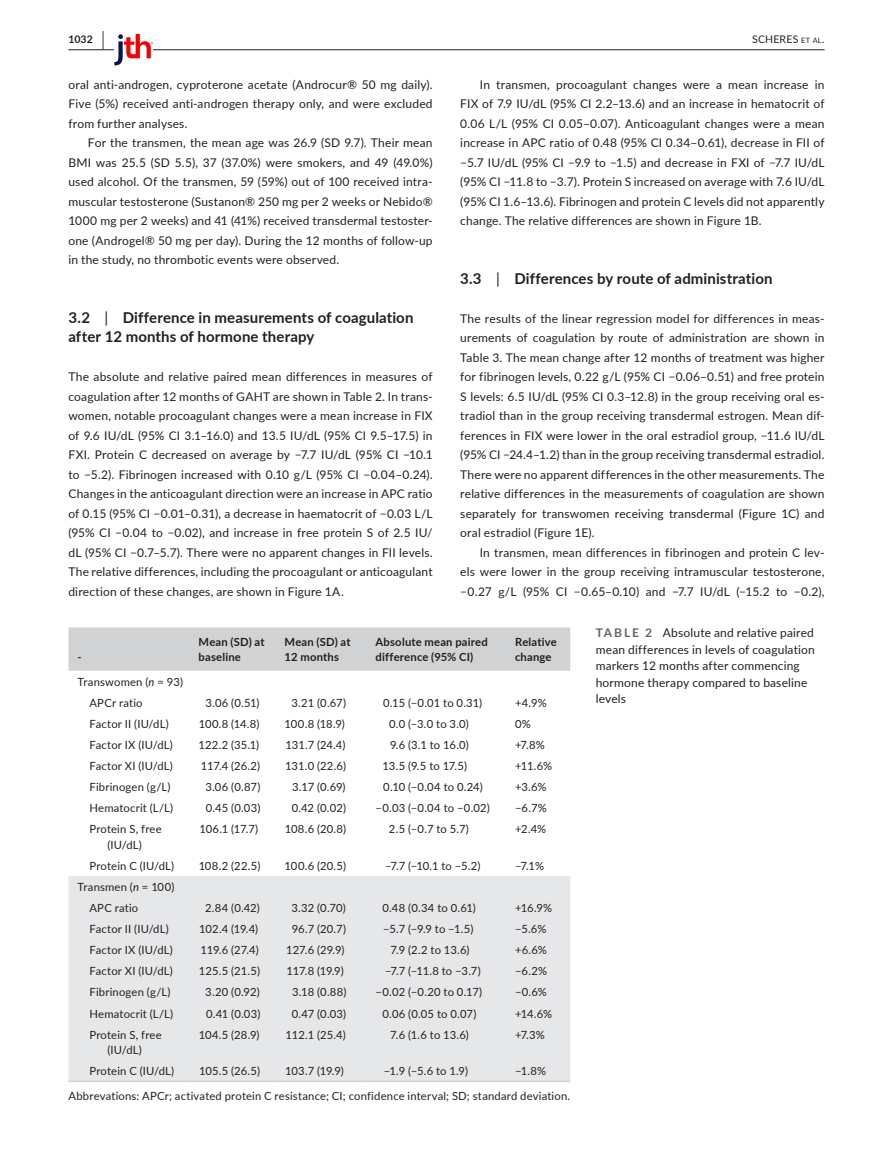
<style>
.page{position:relative;width:893px;height:1174px;background:#fff}
.page>*{position:absolute;margin:0;border:0;box-sizing:border-box;transform-origin:0 0}
.t1{font:700 15px/19.5px "Lato";letter-spacing:.005em;color:#231f20}
.t2{font:12px/19.5px "Lato";letter-spacing:.015em;color:#231f20;text-align:justify}
.t3{font:11.25px/21px "Lato";letter-spacing:.015em;color:#231f20}
.t4{font:700 11.25px/15.8px "Lato";letter-spacing:.02em;color:#231f20}
.t5{font:10.5px "Lato";letter-spacing:.02em;color:#231f20}
.t6{font:700 10.5px "Lato";color:#231f20}
.s1{font-size:19.5px}
.s2{font-size:7.35px}
.s3{font-weight:400}
.s4{font-style:italic}
.s5{font-weight:700;color:#636366}
</style>
<div class="page">
<hr style="left:68px;top:49px;width:756px;height:1px;background:#231f20">
<svg style="left:114px;top:34px;width:39px;height:31px"></svg>
<div style="left:68px;top:627px;width:502px;height:43px;background:#d1d2d4"></div>
<div style="left:68px;top:876px;width:502px;height:204px;background:#e6e7e9"></div>
<hr style="left:68px;top:1080px;width:122px;height:2px;background:#d1d2d4">
<hr style="left:190px;top:1080px;width:86px;height:2px;background:#d1d2d4">
<hr style="left:276px;top:1080px;width:90px;height:2px;background:#d1d2d4">
<hr style="left:366px;top:1080px;width:140px;height:2px;background:#d1d2d4">
<hr style="left:506px;top:1080px;width:64px;height:2px;background:#d1d2d4">
<p class="t6" style="left:68px;top:31px;width:37px">1032 <span class="s1">|</span></p>
<p class="t5" style="left:752px;top:31px;width:74px">SCHERES <span class="s2">et al</span>.</p>
<p class="t2" style="left:68px;top:74px;width:366px">oral anti-androgen, cyproterone acetate (Androcur® 50 mg daily).<br>Five (5%) received anti-androgen therapy only, and were excluded from further analyses.</p>
<p class="t2" style="left:68px;top:132px;width:366px;text-indent:20px">For the transmen, the mean age was 26.9 (SD 9.7). Their mean BMI was 25.5 (SD 5.5), 37 (37.0%) were smokers, and 49 (49.0%) used alcohol. Of the transmen, 59 (59%) out of 100 received intra&shy;muscular testosterone (Sustanon® 250 mg per 2 weeks or Nebido® 1000 mg per 2 weeks) and 41 (41%) received transdermal testoster&shy;one (Androgel® 50 mg per day). During the 12 months of follow-up in the study, no thrombotic events were observed.</p>
<p class="t2" style="left:460px;top:74px;width:366px;text-indent:20px">In transmen, procoagulant changes were a mean increase in FIX of 7.9 IU/dL (95% CI 2.2–13.6) and an increase in hematocrit of 0.06 L/L (95% CI 0.05–0.07). Anticoagulant changes were a mean increase in APC ratio of 0.48 (95% CI 0.34–0.61), decrease in FII of −5.7 IU/dL (95% CI −9.9 to −1.5) and decrease in FXI of −7.7 IU/dL (95% CI −11.8 to −3.7). Protein S increased on average with 7.6 IU/dL (95% CI 1.6–13.6). Fibrinogen and protein C levels did not apparently change. The relative differences are shown in Figure 1B.</p>
<p class="t1" style="left:68px;top:307px;width:346px">3.2 <span class="s3">|</span> Difference in measurements of coagulation after 12 months of hormone therapy</p>
<p class="t2" style="left:68px;top:366px;width:366px">The absolute and relative paired mean differences in measures of coagulation after 12 months of GAHT are shown in Table 2. In trans&shy;women, notable procoagulant changes were a mean increase in FIX of 9.6 IU/dL (95% CI 3.1–16.0) and 13.5 IU/dL (95% CI 9.5–17.5) in FXI. Protein C decreased on average by −7.7 IU/dL (95% CI −10.1 to −5.2). Fibrinogen increased with 0.10 g/L (95% CI −0.04–0.24).<br>Changes in the anticoagulant direction were an increase in APC ratio of 0.15 (95% CI −0.01–0.31), a decrease in haematocrit of −0.03 L/L (95% CI −0.04 to −0.02), and increase in free protein S of 2.5 IU/ dL (95% CI −0.7–5.7). There were no apparent changes in FII levels.<br>The relative differences, including the procoagulant or anticoagulant direction of these changes, are shown in Figure 1A.</p>
<p class="t1" style="left:460px;top:268px;width:314px">3.3 <span class="s3">|</span> Differences by route of administration</p>
<p class="t2" style="left:460px;top:308px;width:366px">The results of the linear regression model for differences in meas&shy;urements of coagulation by route of administration are shown in Table 3. The mean change after 12 months of treatment was higher for fibrinogen levels, 0.22 g/L (95% CI −0.06–0.51) and free protein S levels: 6.5 IU/dL (95% CI 0.3–12.8) in the group receiving oral es&shy;tradiol than in the group receiving transdermal estrogen. Mean dif&shy;ferences in FIX were lower in the oral estradiol group, −11.6 IU/dL (95% CI −24.4–1.2) than in the group receiving transdermal estradiol.<br>There were no apparent differences in the other measurements. The relative differences in the measurements of coagulation are shown separately for transwomen receiving transdermal (Figure 1C) and oral estradiol (Figure 1E).</p>
<p class="t2" style="left:460px;top:542px;width:366px;text-indent:20px">In transmen, mean differences in fibrinogen and protein C lev&shy;els were lower in the group receiving intramuscular testosterone, −0.27 g/L (95% CI −0.65–0.10) and −7.7 IU/dL (−15.2 to −0.2),</p>
<p class="t4" style="left:77px;top:649px;width:6px">-</p>
<p class="t3" style="left:89px;top:670px;width:95px;text-indent:-12px">Transwomen (<span class="s4">n</span> = 93)<br>APCr ratio</p>
<p class="t4" style="left:199px;top:633px;width:68px">Mean (SD) at baseline</p>
<p class="t4" style="left:285px;top:633px;width:68px">Mean (SD) at<br>12 months</p>
<p class="t4" style="left:375px;top:633px;width:114px">Absolute mean paired difference (95% CI)</p>
<p class="t4" style="left:515px;top:633px;width:43px">Relative change</p>
<p class="t3" style="left:205px;top:692px;width:56px">3.06 (0.51)</p>
<p class="t3" style="left:291px;top:692px;width:56px">3.21 (0.67)</p>
<p class="t3" style="left:383px;top:692px;width:101px">0.15 (−0.01 to 0.31)</p>
<p class="t3" style="left:515px;top:692px;width:33px">+4.9%</p>
<p class="t3" style="left:89px;top:713px;width:81px">Factor II (IU/dL)</p>
<p class="t3" style="left:199px;top:713px;width:62px">100.8 (14.8)</p>
<p class="t3" style="left:285px;top:713px;width:62px">100.8 (18.9)</p>
<p class="t3" style="left:389px;top:713px;width:81px">0.0 (−3.0 to 3.0)</p>
<p class="t3" style="left:515px;top:713px;width:17px">0%</p>
<p class="t3" style="left:89px;top:734px;width:85px">Factor IX (IU/dL)</p>
<p class="t3" style="left:199px;top:734px;width:62px">122.2 (35.1)</p>
<p class="t3" style="left:285px;top:734px;width:61px">131.7 (24.4)</p>
<p class="t3" style="left:390px;top:734px;width:80px">9.6 (3.1 to 16.0)</p>
<p class="t3" style="left:515px;top:734px;width:31px">+7.8%</p>
<p class="t3" style="left:89px;top:755px;width:85px">Factor XI (IU/dL)</p>
<p class="t3" style="left:201px;top:755px;width:61px">117.4 (26.2)</p>
<p class="t3" style="left:285px;top:755px;width:62px">131.0 (22.6)</p>
<p class="t3" style="left:383px;top:755px;width:86px">13.5 (9.5 to 17.5)</p>
<p class="t3" style="left:515px;top:755px;width:39px">+11.6%</p>
<p class="t3" style="left:89px;top:776px;width:83px">Fibrinogen (g/L)</p>
<p class="t3" style="left:205px;top:776px;width:57px">3.06 (0.87)</p>
<p class="t3" style="left:292px;top:776px;width:55px">3.17 (0.69)</p>
<p class="t3" style="left:383px;top:776px;width:101px">0.10 (−0.04 to 0.24)</p>
<p class="t3" style="left:515px;top:776px;width:33px">+3.6%</p>
<p class="t3" style="left:89px;top:797px;width:85px">Hematocrit (L/L)</p>
<p class="t3" style="left:206px;top:797px;width:56px">0.45 (0.03)</p>
<p class="t3" style="left:292px;top:797px;width:56px">0.42 (0.02)</p>
<p class="t3" style="left:375px;top:797px;width:116px">−0.03 (−0.04 to −0.02)</p>
<p class="t3" style="left:515px;top:797px;width:33px">−6.7%</p>
<p class="t3" style="left:89px;top:820px;width:74px;line-height:15.8px;text-align:center">Protein S, free (IU/dL)</p>
<p class="t3" style="left:199px;top:818px;width:60px">106.1 (17.7)</p>
<p class="t3" style="left:285px;top:818px;width:63px">108.6 (20.8)</p>
<p class="t3" style="left:389px;top:818px;width:81px">2.5 (−0.7 to 5.7)</p>
<p class="t3" style="left:515px;top:818px;width:33px">+2.4%</p>
<p class="t3" style="left:89px;top:855px;width:86px">Protein C (IU/dL)</p>
<p class="t3" style="left:199px;top:855px;width:63px">108.2 (22.5)</p>
<p class="t3" style="left:285px;top:855px;width:63px">100.6 (20.5)</p>
<p class="t3" style="left:385px;top:855px;width:97px">−7.7 (−10.1 to −5.2)</p>
<p class="t3" style="left:515px;top:855px;width:31px">−7.1%</p>
<p class="t3" style="left:89px;top:876px;width:86px;text-indent:-12px">Transmen (<span class="s4">n</span> = 100)<br>APC ratio</p>
<p class="t3" style="left:205px;top:897px;width:56px">2.84 (0.42)</p>
<p class="t3" style="left:291px;top:897px;width:56px">3.32 (0.70)</p>
<p class="t3" style="left:382px;top:897px;width:95px">0.48 (0.34 to 0.61)</p>
<p class="t3" style="left:515px;top:897px;width:39px">+16.9%</p>
<p class="t3" style="left:89px;top:918px;width:81px">Factor II (IU/dL)</p>
<p class="t3" style="left:199px;top:918px;width:61px">102.4 (19.4)</p>
<p class="t3" style="left:292px;top:918px;width:56px">96.7 (20.7)</p>
<p class="t3" style="left:383px;top:918px;width:92px">−5.7 (−9.9 to −1.5)</p>
<p class="t3" style="left:515px;top:918px;width:33px">−5.6%</p>
<p class="t3" style="left:89px;top:939px;width:85px">Factor IX (IU/dL)</p>
<p class="t3" style="left:201px;top:939px;width:60px">119.6 (27.4)</p>
<p class="t3" style="left:286px;top:939px;width:60px">127.6 (29.9)</p>
<p class="t3" style="left:391px;top:939px;width:80px">7.9 (2.2 to 13.6)</p>
<p class="t3" style="left:515px;top:939px;width:33px">+6.6%</p>
<p class="t3" style="left:89px;top:960px;width:85px">Factor XI (IU/dL)</p>
<p class="t3" style="left:199px;top:960px;width:63px">125.5 (21.5)</p>
<p class="t3" style="left:287px;top:960px;width:59px">117.8 (19.9)</p>
<p class="t3" style="left:385px;top:960px;width:97px">−7.7 (−11.8 to −3.7)</p>
<p class="t3" style="left:515px;top:960px;width:34px">−6.2%</p>
<p class="t3" style="left:89px;top:981px;width:83px">Fibrinogen (g/L)</p>
<p class="t3" style="left:205px;top:981px;width:56px">3.20 (0.92)</p>
<p class="t3" style="left:292px;top:981px;width:56px">3.18 (0.88)</p>
<p class="t3" style="left:376px;top:981px;width:108px">−0.02 (−0.20 to 0.17)</p>
<p class="t3" style="left:515px;top:981px;width:33px">−0.6%</p>
<p class="t3" style="left:89px;top:1002px;width:85px">Hematocrit (L/L)</p>
<p class="t3" style="left:206px;top:1002px;width:56px">0.41 (0.03)</p>
<p class="t3" style="left:292px;top:1002px;width:56px">0.47 (0.03)</p>
<p class="t3" style="left:382px;top:1002px;width:95px">0.06 (0.05 to 0.07)</p>
<p class="t3" style="left:515px;top:1002px;width:39px">+14.6%</p>
<p class="t3" style="left:89px;top:1026px;width:74px;line-height:15.8px;text-align:center">Protein S, free (IU/dL)</p>
<p class="t3" style="left:199px;top:1023px;width:62px">104.5 (28.9)</p>
<p class="t3" style="left:286px;top:1023px;width:62px">112.1 (25.4)</p>
<p class="t3" style="left:390px;top:1023px;width:80px">7.6 (1.6 to 13.6)</p>
<p class="t3" style="left:515px;top:1023px;width:31px">+7.3%</p>
<p class="t3" style="left:89px;top:1060px;width:86px">Protein C (IU/dL)</p>
<p class="t3" style="left:199px;top:1060px;width:63px">105.5 (26.5)</p>
<p class="t3" style="left:285px;top:1060px;width:60px">103.7 (19.9)</p>
<p class="t3" style="left:384px;top:1060px;width:86px">−1.9 (−5.6 to 1.9)</p>
<p class="t3" style="left:515px;top:1060px;width:33px">−1.8%</p>
<p class="t3" style="left:68px;top:1085px;width:503px">Abbrevations: APCr; activated protein C resistance; CI; confidence interval; SD; standard deviation.</p>
<p class="t2" style="left:596px;top:624px;width:221px;line-height:16.5px;text-align:left"><span class="s5">TABLE 2</span> Absolute and relative paired mean differences in levels of coagulation markers 12 months after commencing hormone therapy compared to baseline levels</p>
</div>
